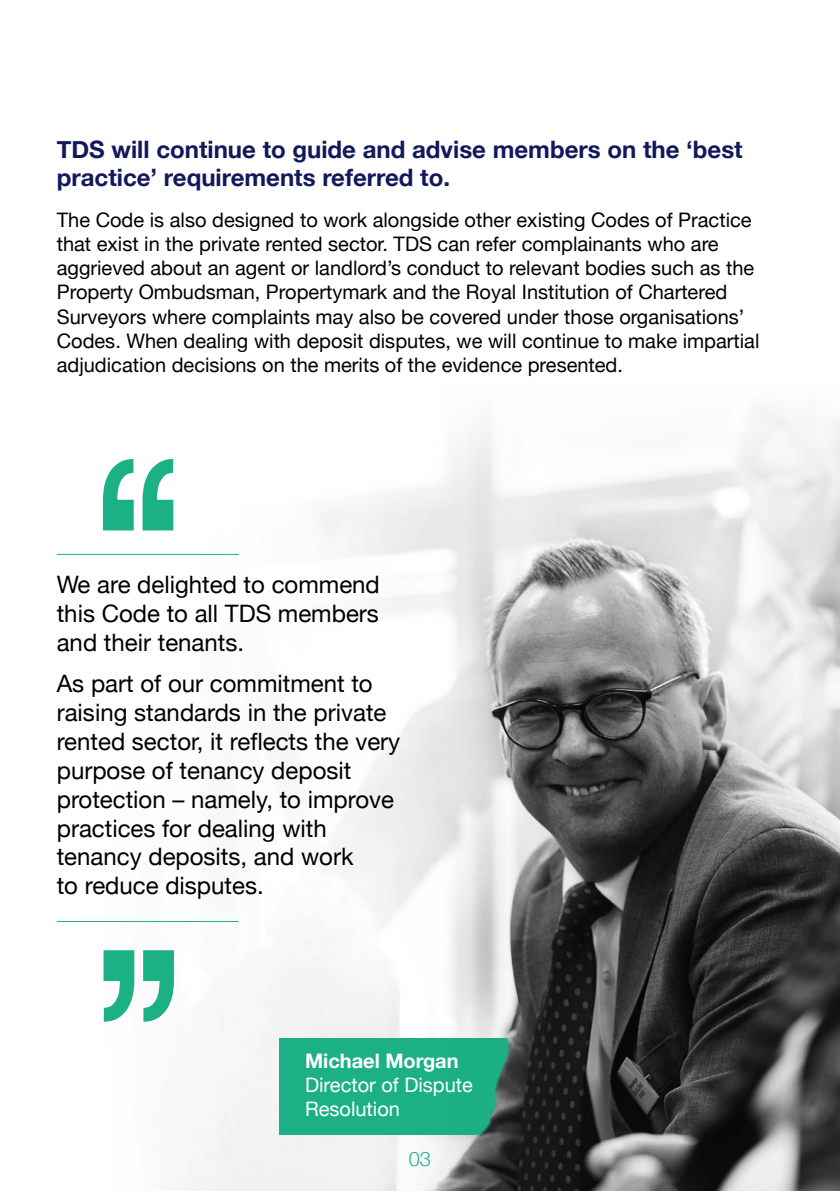
<style>
.page{position:relative;width:840px;height:1191px;background:#fff}
.page>*{position:absolute;margin:0;border:0;box-sizing:border-box;transform-origin:0 0}
.t1{font:276.8px/491px "Helvetica Neue";color:#1cb085}
.t2{font:24px/28.8px "Helvetica Neue";color:#000;text-align:justify}
.t3{font:700 24px/28.8px "Helvetica Neue";color:#12185b}
.t4{font:20px/24px "Helvetica Neue";color:#000}
.t5{font:20px/24px "Helvetica Neue";color:#fff}
.t6{font:700 20px "Helvetica Neue";color:#fff}
.t7{font:300 20px "Helvetica Neue";color:#1cb085}
</style>
<div class="page">
<img style="left:56px;top:409px;width:783px;height:782px">
<hr style="left:57px;top:554px;width:181px;height:1px;background:#1cb085">
<hr style="left:57px;top:921px;width:181px;height:1px;background:#1cb085">
<div style="left:279px;top:1037px;width:285px;height:97px;background:#1cb085"></div>
<img style="left:448px;top:900px;width:119px;height:291px">
<p class="t3" style="left:57px;top:135px;width:687px">TDS will continue to guide and advise members on the ‘best practice’ requirements referred to.</p>
<p class="t4" style="left:57px;top:209px;width:703px">The Code is also designed to work alongside other existing Codes of Practice that exist in the private rented sector. TDS can refer complainants who are aggrieved about an agent or landlord’s conduct to relevant bodies such as the Property Ombudsman, Propertymark and the Royal Institution of Chartered Surveyors where complaints may also be covered under those organisations’ Codes. When dealing with deposit disputes, we will continue to make impartial adjudication decisions on the merits of the evidence presented.</p>
<h1 class="t1" style="left:80px;top:328px;width:119px">‘‘ ’’</h1>
<p class="t2" style="left:57px;top:571px;width:324px">We are delighted to commend this Code to all TDS members and their tenants.</p>
<p class="t2" style="left:57px;top:671px;width:345px;text-align:left">As part of our commitment to raising standards in the private rented sector, it reflects the very purpose of tenancy deposit protection – namely, to improve practices for dealing with tenancy deposits, and work<br>to reduce disputes.</p>
<p class="t6" style="left:305px;top:1045px;width:155px">Michael Morgan</p>
<p class="t5" style="left:305px;top:1074px;width:169px">Director of Dispute<br>Resolution</p>
<p class="t7" style="left:408px;top:1143px;width:24px">03</p>
</div>
